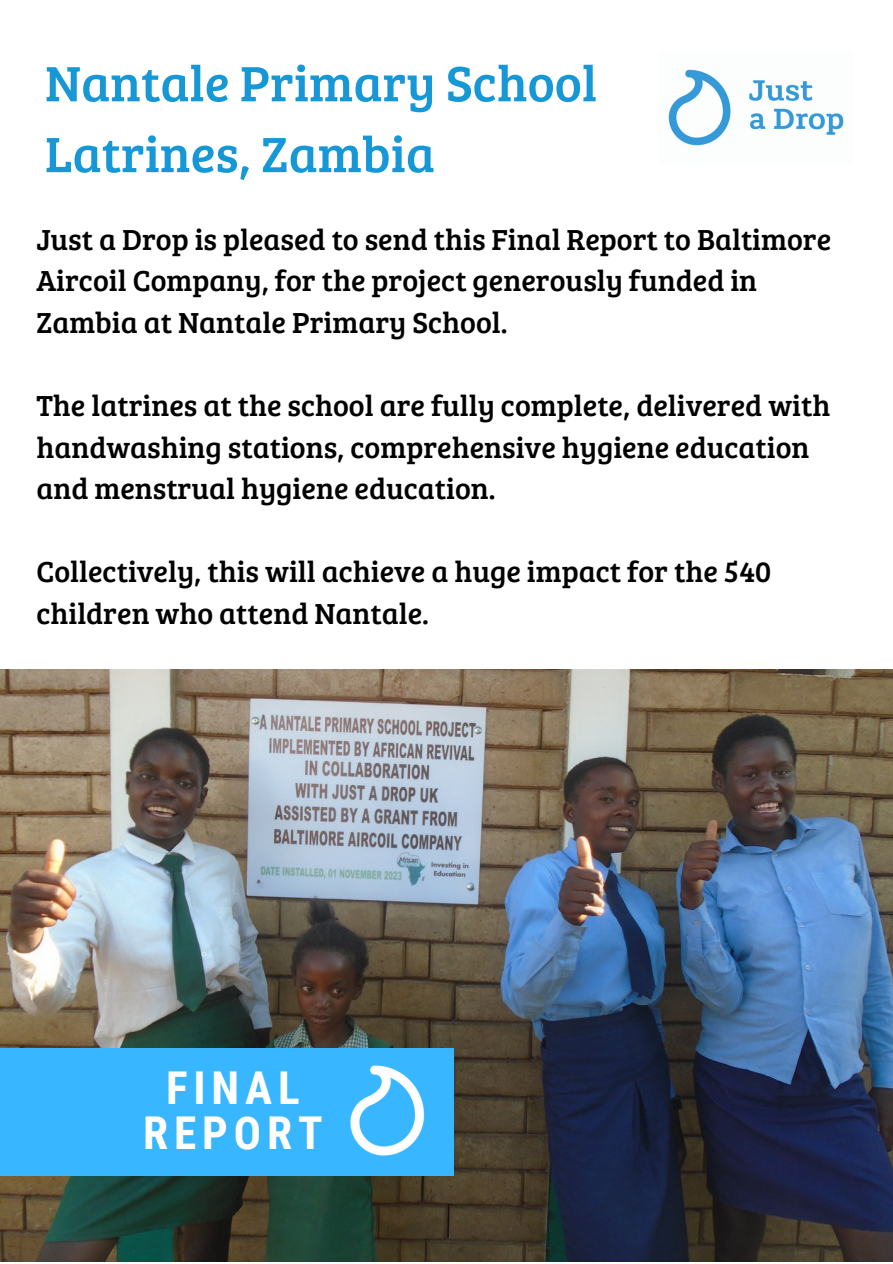
<style>
.page{position:relative;width:893px;height:1264px;background:#fff}
.page>*{position:absolute;margin:0;border:0;box-sizing:border-box;transform-origin:0 0}
.t1{font:51.3px/70.8px "Bree Serif";color:#1798d6}
.t2{font:700 45.3px "Roboto Condensed";letter-spacing:.13em;color:#fff}
.t3{font:30px/41.5px "Bree Serif";color:#000}
</style>
<div class="page">
<img style="left:668px;top:69px;width:176px;height:77px">
<img style="left:0;top:669px;width:892px;height:592px">
<div style="left:0;top:1048px;width:453px;height:128px;background:#38b6ff"></div>
<img style="left:328px;top:1043px;width:106px;height:113px">
<p class="t1" style="left:45px;top:45px;width:553px">Nantale Primary School<br>Latrines, Zambia</p>
<p class="t3" style="left:36px;top:217px;width:796px">Just a Drop is pleased to send this Final Report to Baltimore<br>Aircoil Company, for the project generously funded in<br>Zambia at Nantale Primary School.</p>
<p class="t3" style="left:36px;top:383px;width:795px">The latrines at the school are fully complete, delivered with handwashing stations, comprehensive hygiene education and menstrual hygiene education.</p>
<p class="t3" style="left:36px;top:549px;width:736px">Collectively, this will achieve a huge impact for the 540 children who attend Nantale.</p>
<p class="t2" style="left:166px;top:1061px;width:135px">FINAL</p>
<p class="t2" style="left:143px;top:1106px;width:181px">REPORT</p>
</div>
